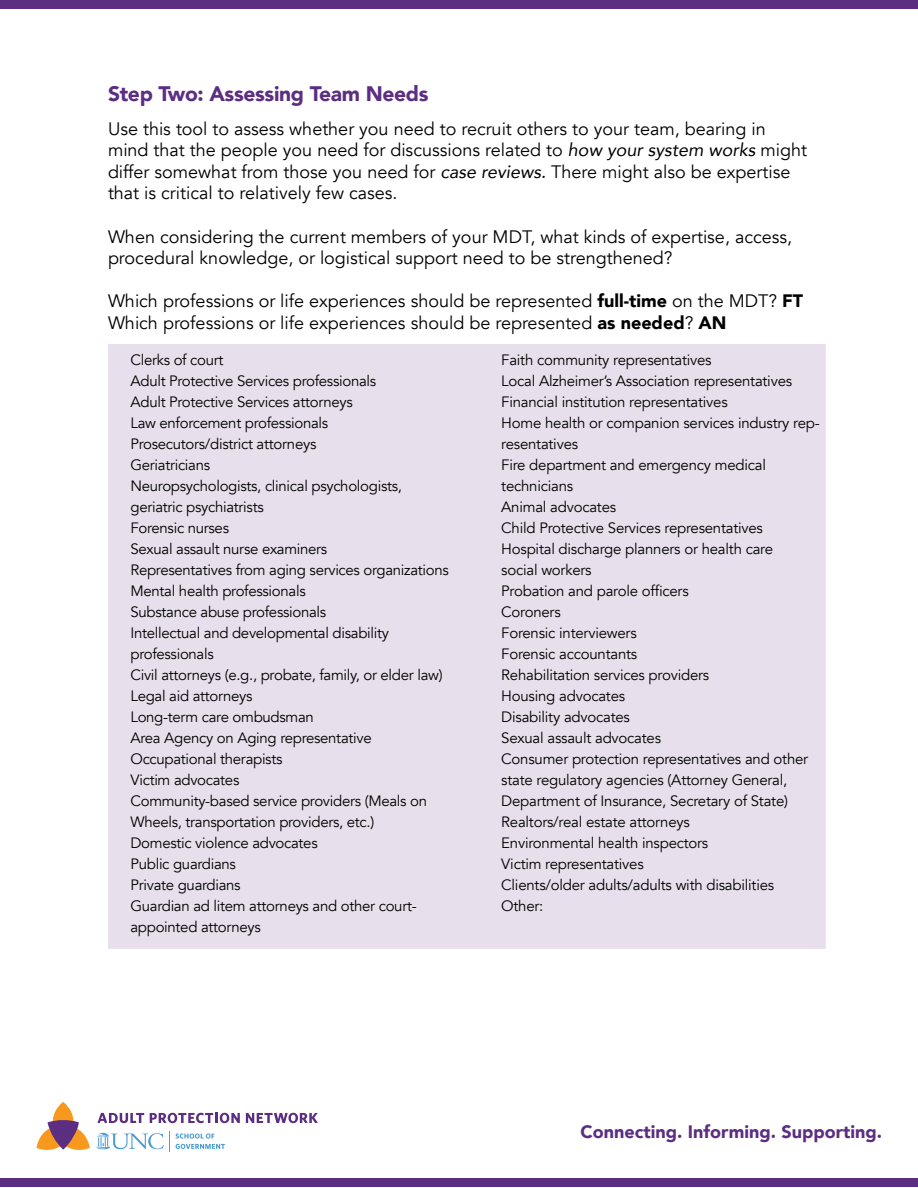
<style>
.page{position:relative;width:918px;height:1188px;background:#fff}
.page>*{position:absolute;margin:0;border:0;box-sizing:border-box;transform-origin:0 0}
.t1{font:900 21px "Avenir";letter-spacing:-.015em;color:#5c2e81}
.t2{font:18px/21.6px "Avenir";color:#000}
.t3{font:900 18px "Avenir";color:#5c2e81}
.t4{font:15px/21px "Avenir";letter-spacing:-.02em;color:#000}
.s1{font-style:italic}
.s2{font-weight:900}
</style>
<div class="page">
<div style="left:108px;top:344px;width:718px;height:605px;background:#e7e0ec"></div>
<div style="left:0;top:1178px;width:918px;height:9px;background:#5c2e81"></div>
<div style="left:0;top:0;width:918px;height:8px;background:#5c2e81"></div>
<svg style="left:97px;top:1113px;width:47px;height:10px"></svg>
<svg style="left:150px;top:1113px;width:90px;height:10px"></svg>
<svg style="left:246px;top:1113px;width:72px;height:10px"></svg>
<svg style="left:37px;top:1102px;width:53px;height:48px"></svg>
<svg style="left:176px;top:1133px;width:49px;height:16px"></svg>
<svg style="left:97px;top:1131px;width:73px;height:21px"></svg>
<h1 class="t1" style="left:108px;top:76px;width:322px">Step Two: Assessing Team Needs</h1>
<p class="t2" style="left:108px;top:118px;width:701px">Use this tool to assess whether you need to recruit others to your team, bearing in mind that the people you need for discussions related to <span class="s1">how your system works</span> might differ somewhat from those you need for <span class="s1">case reviews.</span> There might also be expertise that is critical to relatively few cases.</p>
<p class="t2" style="left:108px;top:226px;width:686px">When considering the current members of your MDT, what kinds of expertise, access, procedural knowledge, or logistical support need to be strengthened?</p>
<p class="t2" style="left:108px;top:291px;width:697px">Which professions or life experiences should be represented <span class="s2">full-time</span> on the MDT? <span class="s2">FT<br></span>Which professions or life experiences should be represented <span class="s2">as needed</span>? <span class="s2">AN</span></p>
<p class="t4" style="left:130px;top:350px;width:320px">Clerks of court<br>Adult Protective Services professionals<br>Adult Protective Services attorneys<br>Law enforcement professionals<br>Prosecutors/district attorneys<br>Geriatricians<br>Neuropsychologists, clinical psychologists, geriatric psychiatrists<br>Forensic nurses<br>Sexual assault nurse examiners<br>Representatives from aging services organizations<br>Mental health professionals<br>Substance abuse professionals<br>Intellectual and developmental disability professionals<br>Civil attorneys (e.g., probate, family, or elder law)<br>Legal aid attorneys<br>Long-term care ombudsman<br>Area Agency on Aging representative<br>Occupational therapists<br>Victim advocates<br>Community-based service providers (Meals on<br>Wheels, transportation providers, etc.)<br>Domestic violence advocates<br>Public guardians<br>Private guardians<br>Guardian ad litem attorneys and other court&shy;appointed attorneys</p>
<p class="t4" style="left:501px;top:350px;width:320px">Faith community representatives<br>Local Alzheimer’s Association representatives<br>Financial institution representatives<br>Home health or companion services industry rep&shy;resentatives<br>Fire department and emergency medical technicians<br>Animal advocates<br>Child Protective Services representatives<br>Hospital discharge planners or health care<br>social workers<br>Probation and parole officers<br>Coroners<br>Forensic interviewers<br>Forensic accountants<br>Rehabilitation services providers<br>Housing advocates<br>Disability advocates<br>Sexual assault advocates<br>Consumer protection representatives and other state regulatory agencies (Attorney General,<br>Department of Insurance, Secretary of State)<br>Realtors/real estate attorneys<br>Environmental health inspectors<br>Victim representatives<br>Clients/older adults/adults with disabilities<br>Other:</p>
<p class="t3" style="left:580px;top:1116px;width:303px">Connecting. Informing. Supporting.</p>
</div>
